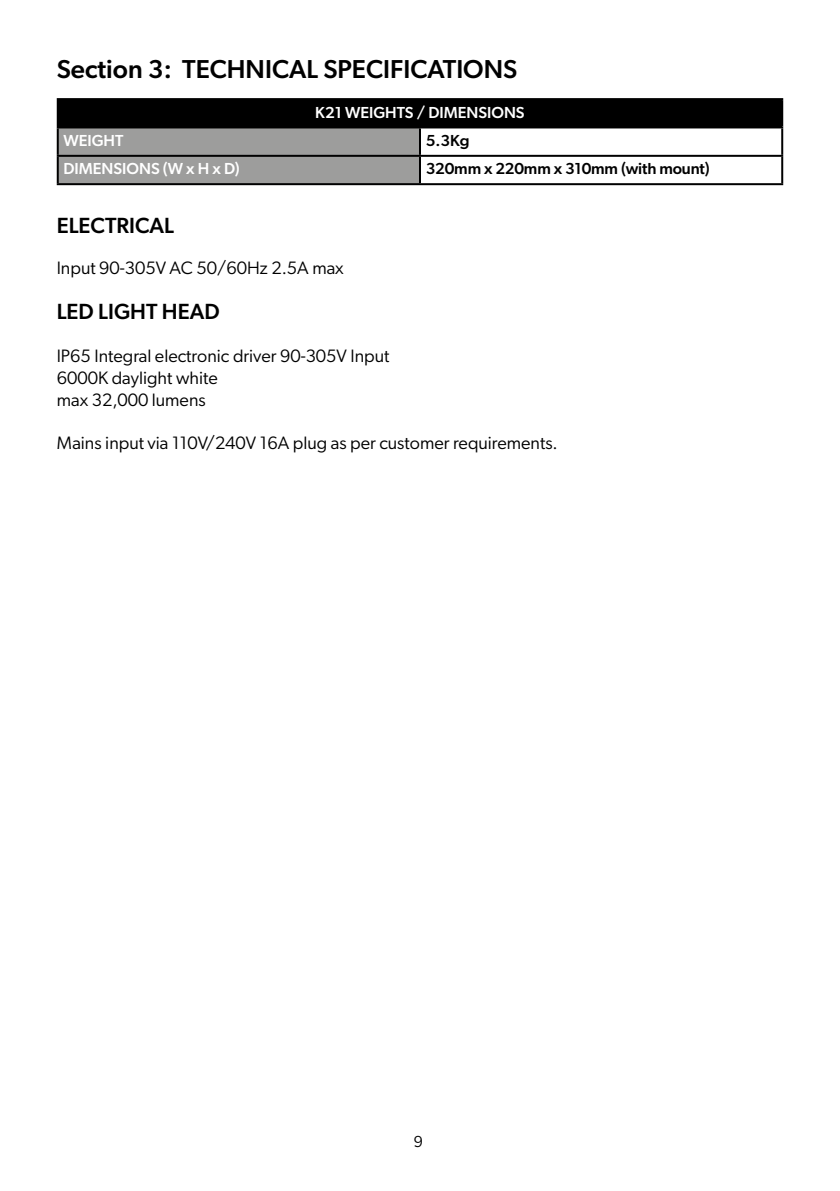
<style>
.page{position:relative;width:840px;height:1191px;background:#fff}
.page>*{position:absolute;margin:0;border:0;box-sizing:border-box;transform-origin:0 0}
.t1{font:500 26px "Gibson";color:#000}
.t2{font:500 22px "Gibson";color:#000}
.t3{font:18px/21.6px "Gibson";color:#000}
.t4{font:500 16px "Gibson";color:#fff}
.t5{font:500 16px "Gibson";letter-spacing:-.01em;color:#000}
.t6{font:16px "Gibson";color:#000}
</style>
<div class="page">
<div style="left:58px;top:99px;width:723px;height:28px;background:#000"></div>
<div style="left:59px;top:128px;width:360px;height:55px;background:#9d9d9c"></div>
<hr style="left:57px;top:98px;width:363px;height:2px;background:#000">
<hr style="left:57px;top:100px;width:2px;height:26px;background:#000">
<hr style="left:420px;top:98px;width:362px;height:2px;background:#000">
<hr style="left:780px;top:100px;width:2px;height:26px;background:#000">
<hr style="left:57px;top:126px;width:363px;height:2px;background:#000">
<hr style="left:57px;top:128px;width:2px;height:27px;background:#000">
<hr style="left:420px;top:126px;width:362px;height:2px;background:#000">
<hr style="left:419px;top:128px;width:2px;height:27px;background:#000">
<hr style="left:780px;top:128px;width:2px;height:27px;background:#000">
<hr style="left:57px;top:155px;width:363px;height:2px;background:#000">
<hr style="left:57px;top:157px;width:2px;height:26px;background:#000">
<hr style="left:420px;top:155px;width:362px;height:2px;background:#000">
<hr style="left:419px;top:157px;width:2px;height:26px;background:#000">
<hr style="left:780px;top:157px;width:2px;height:26px;background:#000">
<hr style="left:57px;top:183px;width:363px;height:2px;background:#000">
<hr style="left:420px;top:183px;width:362px;height:2px;background:#000">
<h1 class="t1" style="left:57px;top:53px;width:462px">Section 3: TECHNICAL SPECIFICATIONS</h1>
<p class="t4" style="left:315px;top:102px;width:211px">K21 WEIGHTS / DIMENSIONS</p>
<p class="t4" style="left:63px;top:131px;width:61px">WEIGHT</p>
<p class="t5" style="left:425px;top:131px;width:45px">5.3Kg</p>
<p class="t4" style="left:63px;top:159px;width:178px">DIMENSIONS (W x H x D)</p>
<p class="t5" style="left:425px;top:159px;width:285px">320mm x 220mm x 310mm (with mount)</p>
<p class="t2" style="left:57px;top:212px;width:119px">ELECTRICAL</p>
<p class="t3" style="left:57px;top:256px;width:288px">Input 90-305V AC 50/60Hz 2.5A max</p>
<p class="t2" style="left:57px;top:298px;width:164px">LED LIGHT HEAD</p>
<p class="t3" style="left:57px;top:345px;width:334px">IP65 Integral electronic driver 90-305V Input<br>6000K daylight white<br>max 32,000 lumens</p>
<p class="t3" style="left:57px;top:431px;width:502px">Mains input via 110V/240V 16A plug as per customer requirements.</p>
<p class="t6" style="left:414px;top:1131px;width:11px">9</p>
</div>
